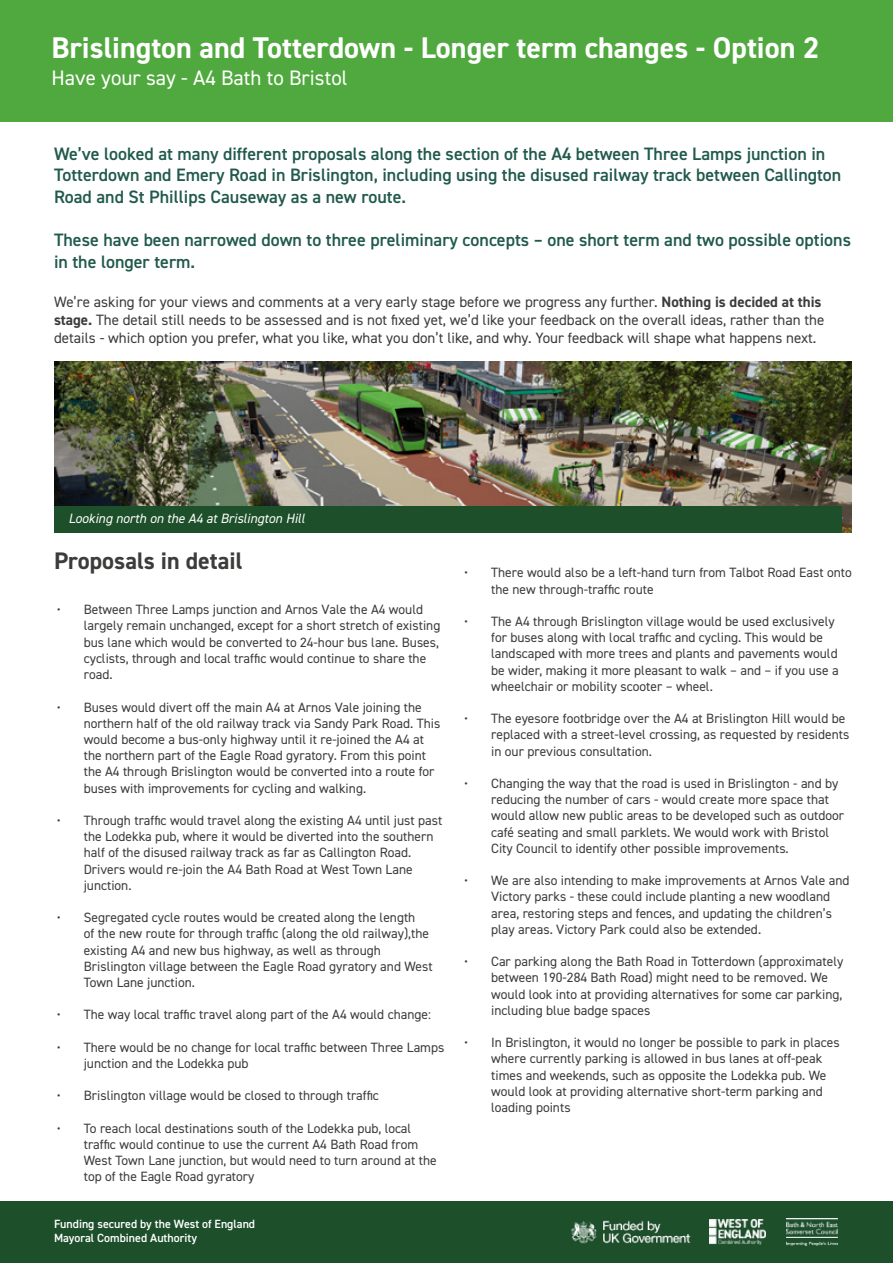
<style>
.page{position:relative;width:893px;height:1263px;background:#fff}
.page>*{position:absolute;margin:0;border:0;box-sizing:border-box;transform-origin:0 0}
.t1{font:700 30px "DIN2014";color:#fff}
.t2{font:700 24px "DIN2014";color:#3c3c3b}
.t3{font:21px "DIN2014";color:#fff}
.t4{font:600 18px/21.6px "DIN2014";color:#215a4d}
.t5{font:15px/18px "DIN2014";color:#3c3c3b}
.t6{font:13.5px/16.2px "DIN2014";color:#3c3c3b}
.t7{font:italic 13.5px "DIN2014";color:#fff}
.t8{font:600 12px/14.4px "DIN2014";color:#fff}
.s1{font-weight:700}
</style>
<div class="page">
<div style="left:0;top:0;width:893px;height:122px;background:#50a93e"></div>
<img style="left:54px;top:361px;width:798px;height:172px">
<div style="left:0;top:1201px;width:893px;height:62px;background:#1d4f2b"></div>
<img style="left:571px;top:1220px;width:120px;height:24px">
<img style="left:786px;top:1218px;width:52px;height:27px">
<img style="left:709px;top:1219px;width:56px;height:25px">
<div style="left:54px;top:506px;width:787px;height:27px;background:#1d4f2a"></div>
<h1 class="t1" style="left:52px;top:28px;width:769px">Brislington and Totterdown - Longer term changes - Option 2</h1>
<h3 class="t3" style="left:52px;top:65px;width:297px">Have your say - A4 Bath to Bristol</h3>
<p class="t4" style="left:54px;top:142px;width:789px">We’ve looked at many different proposals along the section of the A4 between Three Lamps junction in<br>Totterdown and Emery Road in Brislington, including using the disused railway track between Callington<br>Road and St Phillips Causeway as a new route.</p>
<h3 class="t4" style="left:54px;top:229px;width:798px">These have been narrowed down to three preliminary concepts – one short term and two possible options in the longer term.</h3>
<p class="t5" style="left:54px;top:293px;width:772px">We’re asking for your views and comments at a very early stage before we progress any further. <span class="s1">Nothing is decided at this stage.</span> The detail still needs to be assessed and is not fixed yet, we’d like your feedback on the overall ideas, rather than the details - which option you prefer, what you like, what you don’t like, and why. Your feedback will shape what happens next.</p>
<p class="t7" style="left:68px;top:510px;width:238px">Looking north on the A4 at Brislington Hill</p>
<h2 class="t2" style="left:54px;top:545px;width:190px">Proposals in detail</h2>
<p class="t6" style="left:84px;top:601px;width:358px;text-indent:-27px">• Between Three Lamps junction and Arnos Vale the A4 would largely remain unchanged, except for a short stretch of existing bus lane which would be converted to 24-hour bus lane. Buses, cyclists, through and local traffic would continue to share the road.</p>
<p class="t6" style="left:84px;top:698px;width:358px;text-indent:-27px">• Buses would divert off the main A4 at Arnos Vale joining the northern half of the old railway track via Sandy Park Road. This would become a bus-only highway until it re-joined the A4 at the northern part of the Eagle Road gyratory. From this point the A4 through Brislington would be converted into a route for buses with improvements for cycling and walking.</p>
<p class="t6" style="left:84px;top:812px;width:360px;text-indent:-27px">• Through traffic would travel along the existing A4 until just past the Lodekka pub, where it would be diverted into the southern half of the disused railway track as far as Callington Road.<br>Drivers would re-join the A4 Bath Road at West Town Lane junction.</p>
<p class="t6" style="left:84px;top:909px;width:350px;text-indent:-27px">• Segregated cycle routes would be created along the length<br>of the new route for through traffic (along the old railway),the existing A4 and new bus highway, as well as through Brislington village between the Eagle Road gyratory and West Town Lane junction.</p>
<p class="t6" style="left:57px;top:1006px;width:376px">• The way local traffic travel along part of the A4 would change:</p>
<p class="t6" style="left:84px;top:1039px;width:362px;text-indent:-27px">• There would be no change for local traffic between Three Lamps junction and the Lodekka pub</p>
<p class="t6" style="left:57px;top:1087px;width:324px">• Brislington village would be closed to through traffic</p>
<p class="t6" style="left:84px;top:1120px;width:354px;text-indent:-27px">• To reach local destinations south of the Lodekka pub, local traffic would continue to use the current A4 Bath Road from West Town Lane junction, but would need to turn around at the top of the Eagle Road gyratory</p>
<p class="t8" style="left:54px;top:1216px;width:203px">Funding secured by the West of England<br>Mayoral Combined Authority</p>
<p class="t6" style="left:491px;top:564px;width:362px;text-indent:-27px">• There would also be a left-hand turn from Talbot Road East onto the new through-traffic route</p>
<p class="t6" style="left:491px;top:613px;width:349px;text-indent:-27px">• The A4 through Brislington village would be used exclusively for buses along with local traffic and cycling. This would be landscaped with more trees and plants and pavements would be wider, making it more pleasant to walk – and – if you use a wheelchair or mobility scooter – wheel.</p>
<p class="t6" style="left:491px;top:710px;width:360px;text-indent:-27px">• The eyesore footbridge over the A4 at Brislington Hill would be replaced with a street-level crossing, as requested by residents in our previous consultation.</p>
<p class="t6" style="left:491px;top:775px;width:354px;text-indent:-27px">• Changing the way that the road is used in Brislington - and by reducing the number of cars - would create more space that would allow new public areas to be developed such as outdoor café seating and small parklets. We would work with Bristol City Council to identify other possible improvements.</p>
<p class="t6" style="left:491px;top:872px;width:360px;text-indent:-27px">• We are also intending to make improvements at Arnos Vale and Victory parks - these could include planting a new woodland area, restoring steps and fences, and updating the children’s play areas. Victory Park could also be extended.</p>
<p class="t6" style="left:491px;top:953px;width:354px;text-indent:-27px">• Car parking along the Bath Road in Totterdown (approximately between 190-284 Bath Road) might need to be removed. We would look into at providing alternatives for some car parking, including blue badge spaces</p>
<p class="t6" style="left:491px;top:1034px;width:350px;text-indent:-27px">• In Brislington, it would no longer be possible to park in places where currently parking is allowed in bus lanes at off-peak times and weekends, such as opposite the Lodekka pub. We would look at providing alternative short-term parking and loading points</p>
</div>
